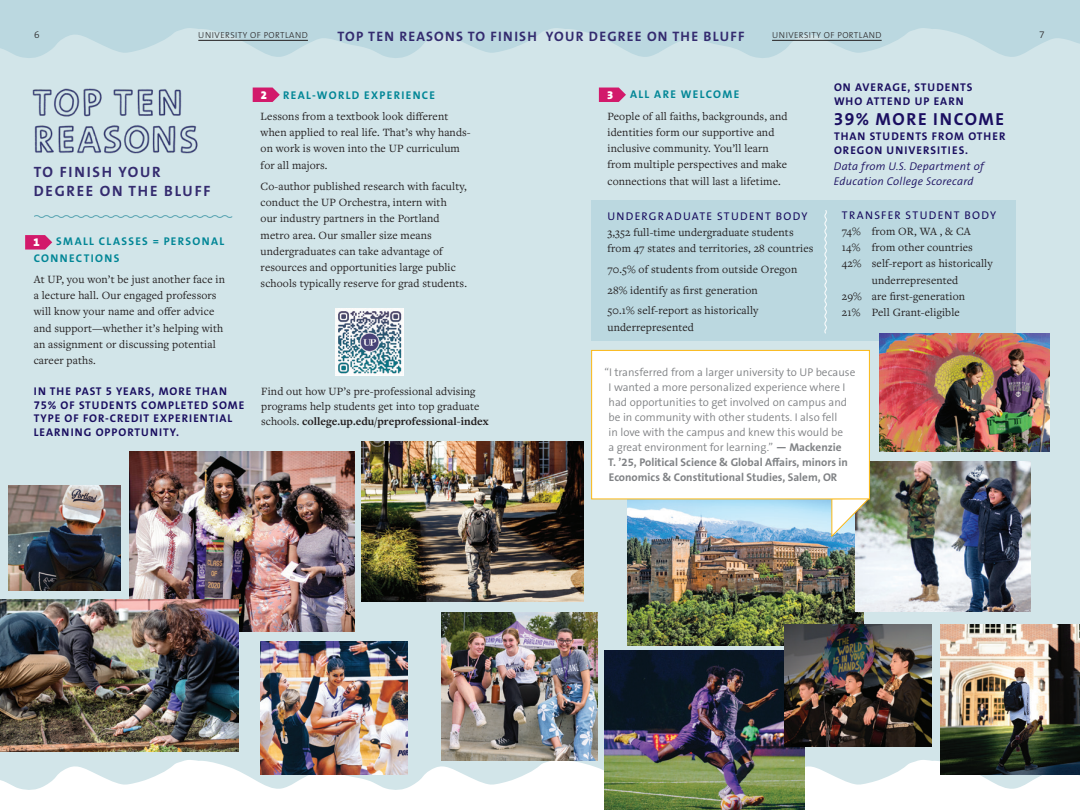
<style>
.page{position:relative;width:1080px;height:810px;background:#fff}
.page>*{position:absolute;margin:0;border:0;box-sizing:border-box;transform-origin:0 0}
.t1{font:700 17.5px "The Sans B W7";letter-spacing:.09em;color:#1a0e60}
.t2{font:700 15px/18.8px "The Sans B W7";letter-spacing:.115em;color:#342b6f}
.t3{font:700 13.75px "The Sans B W7";letter-spacing:.09em;color:#342b6f}
.t4{font:11.5px/16.2px "Freight Text Pro";letter-spacing:.01em;color:#231f20}
.t5{font:300 11.25px/15px "The Sans B W4";color:#808285}
.t6{font:700 11.25px/13.8px "The Sans B W7";letter-spacing:.09em;color:#1a0e60}
.t7{font:700 11.25px/16.2px "The Sans B W7";letter-spacing:.12em;color:#018696}
.t8{font:italic 300 11.25px/15px "The Sans B W4";letter-spacing:.025em;color:#1a0e60}
.t9{font:11.25px "The Sans B W5 Plain";letter-spacing:.115em;color:#1a0e60}
.t10{font:900 11.25px "The Sans B W9";color:#fff}
.t11{font:300 10px "The Sans B W3";color:#231f20}
.t12{font:300 8.75px "The Sans B W3";letter-spacing:.05em;color:#231f20}
.s1{font-weight:700}
.s2{font-family:"The Sans B W7";font-weight:700}
</style>
<div class="page">
<div style="left:0;top:0;width:1080px;height:89px;background:#bbd8e0"></div>
<div style="left:0;top:61px;width:1080px;height:730px;background:#d2e5e9"></div>
<svg style="left:0;top:28px;width:1080px;height:33px;fill:#d0e4e8"></svg>
<svg style="left:0;top:760px;width:1080px;height:50px;fill:#fff"></svg>
<div style="left:591px;top:200px;width:425px;height:141px;background:#bbd8e0"></div>
<img style="left:941px;top:625px;width:139px;height:150px">
<img style="left:129px;top:451px;width:226px;height:181px">
<img style="left:0;top:600px;width:238px;height:152px">
<img style="left:9px;top:486px;width:111px;height:105px">
<img style="left:441px;top:612px;width:156px;height:148px">
<img style="left:361px;top:441px;width:223px;height:161px">
<img style="left:261px;top:642px;width:147px;height:133px">
<img style="left:605px;top:651px;width:199px;height:159px">
<img style="left:879px;top:333px;width:171px;height:118px">
<img style="left:627px;top:499px;width:236px;height:147px">
<img style="left:856px;top:462px;width:175px;height:150px">
<svg style="left:831px;top:499px;width:39px;height:39px;background:#d1d7ce"></svg>
<div style="left:591px;top:350px;width:279px;height:149px;background:#fff;border:1px solid #fcb814"></div>
<svg style="left:824px;top:210px;width:3px;height:124px"></svg>
<svg style="left:25px;top:235px;width:27px;height:15px"></svg>
<svg style="left:253px;top:88px;width:27px;height:14px"></svg>
<svg style="left:599px;top:88px;width:27px;height:14px"></svg>
<hr style="left:198px;top:40px;width:110px;height:1px;background:#231f20">
<hr style="left:772px;top:40px;width:110px;height:1px;background:#231f20">
<img style="left:785px;top:625px;width:147px;height:121px">
<svg style="left:34px;top:215px;width:199px;height:3px"></svg>
<img style="left:32px;top:88px;width:166px;height:66px">
<img style="left:336px;top:308px;width:67px;height:68px">
<p class="t3" style="left:337px;top:27px;width:409px">TOP TEN REASONS TO FINISH YOUR DEGREE ON THE BLUFF</p>
<p class="t11" style="left:34px;top:28px;width:7px">6</p>
<p class="t12" style="left:198px;top:30px;width:111px">UNIVERSITY OF PORTLAND</p>
<p class="t12" style="left:772px;top:30px;width:111px">UNIVERSITY OF PORTLAND</p>
<p class="t11" style="left:1039px;top:28px;width:7px">7</p>
<p class="t2" style="left:34px;top:163px;width:178px">TO FINISH YOUR<br>DEGREE ON THE BLUFF</p>
<p class="t7" style="left:34px;top:234px;width:192px;text-indent:22px">SMALL CLASSES = PERSONAL<br>CONNECTIONS</p>
<p class="t4" style="left:34px;top:271px;width:193px">At UP, you won’t be just another face in a lecture hall. Our engaged professors will know your name and offer advice and support—whether it’s helping with an assignment or discussing potential career paths.</p>
<p class="t6" style="left:34px;top:384px;width:212px">IN THE PAST 5 YEARS, MORE THAN<br>75% OF STUDENTS COMPLETED SOME<br>TYPE OF FOR-CREDIT EXPERIENTIAL<br>LEARNING OPPORTUNITY.</p>
<p class="t10" style="left:33px;top:235px;width:8px">1</p>
<p class="t7" style="left:630px;top:86px;width:111px">ALL ARE WELCOME</p>
<p class="t4" style="left:608px;top:107px;width:182px">People of all faiths, backgrounds, and identities form our supportive and inclusive community. You’ll learn from multiple perspectives and make connections that will last a lifetime.</p>
<p class="t9" style="left:608px;top:209px;width:201px">UNDERGRADUATE STUDENT BODY</p>
<p class="t4" style="left:607px;top:224px;width:188px">3,352 full-time undergraduate students</p>
<p class="t4" style="left:607px;top:240px;width:207px">from 47 states and territories, 28 countries</p>
<p class="t4" style="left:607px;top:261px;width:191px">70.5% of students from outside Oregon</p>
<p class="t4" style="left:607px;top:281px;width:152px">28% identify as first generation</p>
<p class="t4" style="left:607px;top:302px;width:152px">50.1% self-report as historically underrepresented</p>
<p class="t7" style="left:283px;top:87px;width:153px">REAL-WORLD EXPERIENCE</p>
<p class="t4" style="left:261px;top:108px;width:212px">Lessons from a textbook look different when applied to real life. That’s why hands&shy;on work is woven into the UP curriculum for all majors.</p>
<p class="t4" style="left:261px;top:178px;width:208px">Co-author published research with faculty, conduct the UP Orchestra, intern with<br>our industry partners in the Portland metro area. Our smaller size means undergraduates can take advantage of resources and opportunities large public schools typically reserve for grad students.</p>
<p class="t10" style="left:261px;top:88px;width:8px">2</p>
<p class="t10" style="left:607px;top:88px;width:8px">3</p>
<p class="t6" style="left:834px;top:80px;width:140px">ON AVERAGE, STUDENTS<br>WHO ATTEND UP EARN</p>
<p class="t1" style="left:834px;top:108px;width:172px">39% MORE INCOME</p>
<p class="t6" style="left:834px;top:129px;width:173px">THAN STUDENTS FROM OTHER<br>OREGON UNIVERSITIES.</p>
<p class="t8" style="left:834px;top:159px;width:151px">Data from U.S. Department of<br>Education College Scorecard</p>
<p class="t9" style="left:842px;top:207px;width:156px">TRANSFER STUDENT BODY</p>
<p class="t4" style="left:842px;top:223px;width:130px">74% from OR, WA , &amp; CA</p>
<p class="t4" style="left:842px;top:239px;width:133px">14% from other countries</p>
<p class="t4" style="left:842px;top:255px;width:152px">42% self-report as historically</p>
<p class="t4" style="left:872px;top:271px;width:88px">underrepresented</p>
<p class="t4" style="left:842px;top:288px;width:125px">29% are first-generation</p>
<p class="t4" style="left:842px;top:304px;width:119px">21% Pell Grant-eligible</p>
<p class="t4" style="left:261px;top:383px;width:229px;line-height:15px">Find out how UP’s pre-professional advising programs help students get into top graduate schools. <span class="s1">college.up.edu/preprofessional-index</span></p>
<p class="t5" style="left:608px;top:365px;width:249px;text-indent:-4px">“I transferred from a larger university to UP because I wanted a more personalized experience where I had opportunities to get involved on campus and be in community with other students. I also fell<br>in love with the campus and knew this would be<br>a great environment for learning.” <span class="s2">— Mackenzie<br>T. ’25, Political Science &amp; Global Affairs, minors in Economics &amp; Constitutional Studies, Salem, OR</span></p>
</div>
